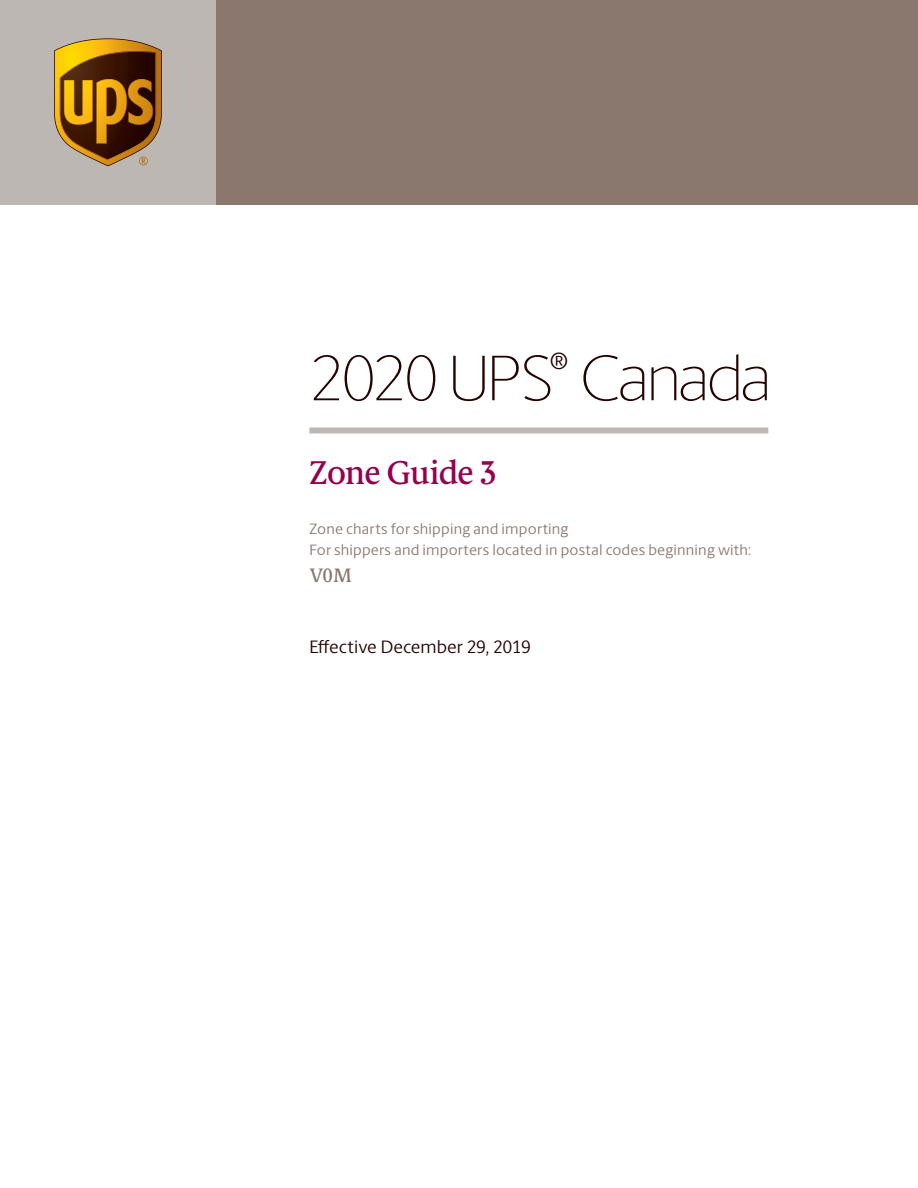
<style>
.page{position:relative;width:918px;height:1188px;background:#fff}
.page>*{position:absolute;margin:0;border:0;box-sizing:border-box;transform-origin:0 0}
.t1{font:200 64.5px "UPS Berlingske Sans";letter-spacing:-.04em;color:#230300}
.t2{font:500 33px "UPS Berlingske Serif Tx";letter-spacing:-.02em;color:#96014d}
.t3{font:23.7px "UPS Berlingske Sans";color:#230300}
.t4{font:500 19.5px "UPS Berlingske Serif Tx";color:#8a786f}
.t5{font:18px "UPS Berlingske Sans";color:#230300}
.t6{font:15px/21px "UPS Berlingske Sans";letter-spacing:.01em;color:#8a786f}
</style>
<div class="page">
<div style="left:309px;top:428px;width:459px;height:6px;background:#bdb7b3"></div>
<div style="left:0;top:0;width:918px;height:205px;background:#8a786f"></div>
<div style="left:0;top:0;width:216px;height:205px;background:#bdb7b3"></div>
<svg style="left:54px;top:38px;width:108px;height:128px;background:#936722"></svg>
<h3 class="t3" style="left:550px;top:344px;width:20px">®</h3>
<h1 class="t1" style="left:309px;top:340px;width:464px">2020 UPS Canada</h1>
<h2 class="t2" style="left:309px;top:449px;width:190px">Zone Guide 3</h2>
<p class="t6" style="left:309px;top:518px;width:443px">Zone charts for shipping and importing<br>For shippers and importers located in postal codes beginning with:</p>
<h3 class="t4" style="left:310px;top:562px;width:44px">V0M</h3>
<p class="t5" style="left:309px;top:634px;width:223px">Effective December 29, 2019</p>
</div>
